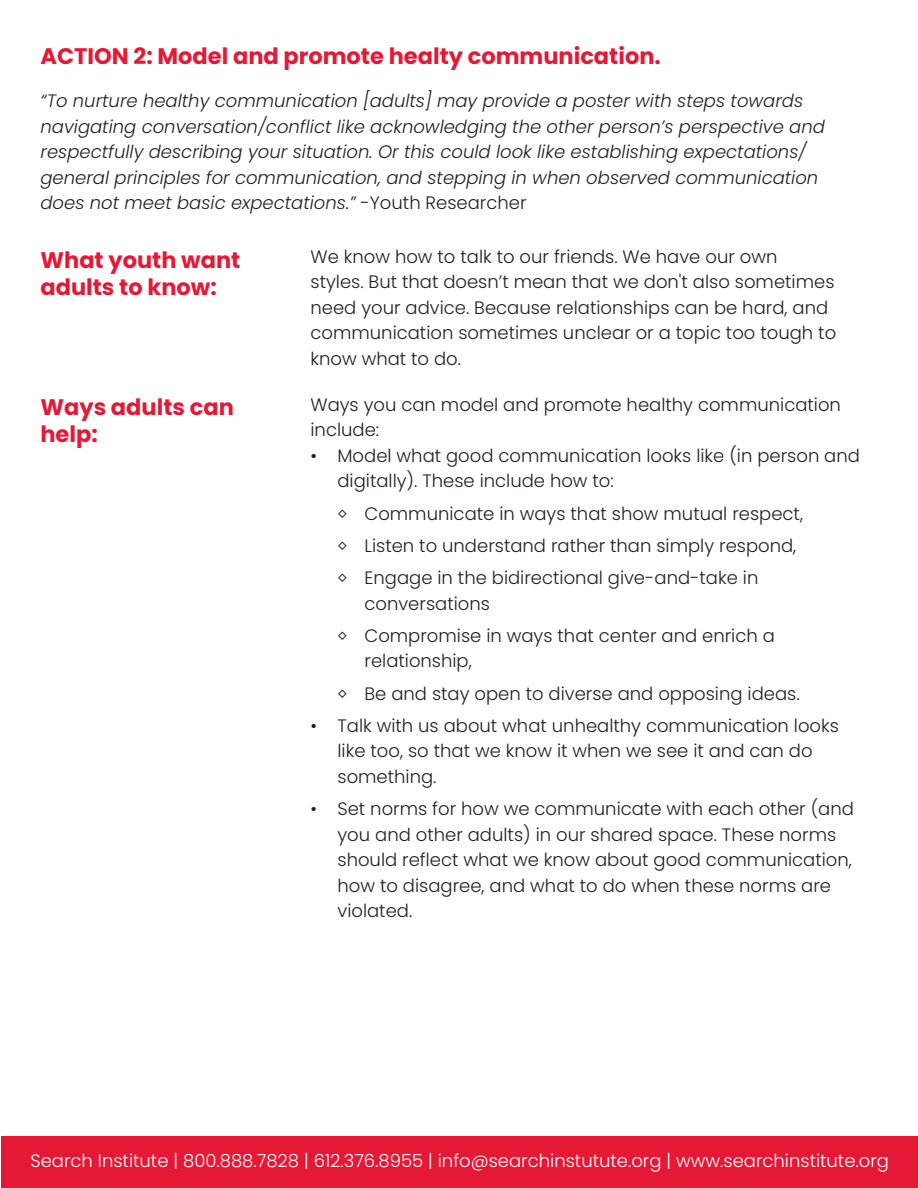
<style>
.page{position:relative;width:918px;height:1188px;background:#fff}
.page>*{position:absolute;margin:0;border:0;box-sizing:border-box;transform-origin:0 0}
.Paragraph_Style_3{font:700 22.5px/27px "Poppins";color:#e51836}
.Paragraph_Style_2{font:300 18px/25.5px "Poppins";color:#231f20}
.Paragraph_Style_2-2{font:italic 300 18px/25.5px "Poppins";color:#231f20}
.t1{font:300 18px "Poppins";color:#fff}
.s1{font-style:normal}
</style>
<div class="page">
<div style="left:2px;top:1136px;width:916px;height:52px;background:#e51836"></div>
<p class="Paragraph_Style_3" style="left:40px;top:43px;width:622px">ACTION 2: Model and promote healty communication.</p>
<p class="Paragraph_Style_2-2" style="left:40px;top:88px;width:786px">“To nurture healthy communication [adults] may provide a poster with steps towards navigating conversation/conflict like acknowledging the other person’s perspective and respectfully describing your situation. Or this could look like establishing expectations/ general principles for communication, and stepping in when observed communication does not meet basic expectations.” <span class="s1">-Youth Researcher</span></p>
<p class="Paragraph_Style_3" style="left:40px;top:246px;width:201px">What youth want adults to know:</p>
<p class="Paragraph_Style_2" style="left:310px;top:244px;width:527px">We know how to talk to our friends. We have our own<br>styles. But that doesn’t mean that we don't also sometimes need your advice. Because relationships can be hard, and communication sometimes unclear or a topic too tough to know what to do.</p>
<p class="Paragraph_Style_2" style="left:310px;top:392px;width:532px">Ways you can model and promote healthy communication include:</p>
<p class="Paragraph_Style_2" style="left:338px;top:443px;width:524px;text-indent:-27px">• Model what good communication looks like (in person and digitally). These include how to:</p>
<p class="Paragraph_Style_2" style="left:338px;top:501px;width:467px">◊ Communicate in ways that show mutual respect,</p>
<p class="Paragraph_Style_2" style="left:338px;top:533px;width:460px">◊ Listen to understand rather than simply respond,</p>
<p class="Paragraph_Style_2" style="left:364px;top:565px;width:395px;text-indent:-27px">◊ Engage in the bidirectional give-and-take in conversations</p>
<p class="Paragraph_Style_2" style="left:364px;top:623px;width:412px;text-indent:-27px">◊ Compromise in ways that center and enrich a relationship,</p>
<p class="Paragraph_Style_2" style="left:338px;top:681px;width:464px">◊ Be and stay open to diverse and opposing ideas.</p>
<p class="Paragraph_Style_2" style="left:338px;top:713px;width:503px;text-indent:-27px">• Talk with us about what unhealthy communication looks like too, so that we know it when we see it and can do something.</p>
<p class="Paragraph_Style_2" style="left:338px;top:796px;width:518px;text-indent:-27px">• Set norms for how we communicate with each other (and you and other adults) in our shared space. These norms should reflect what we know about good communication, how to disagree, and what to do when these norms are violated.</p>
<p class="Paragraph_Style_3" style="left:40px;top:394px;width:195px">Ways adults can help:</p>
<p class="t1" style="left:30px;top:1150px;width:860px">Search Institute | 800.888.7828 | 612.376.8955 | info@searchinstutute.org | www.searchinstitute.org</p>
</div>
